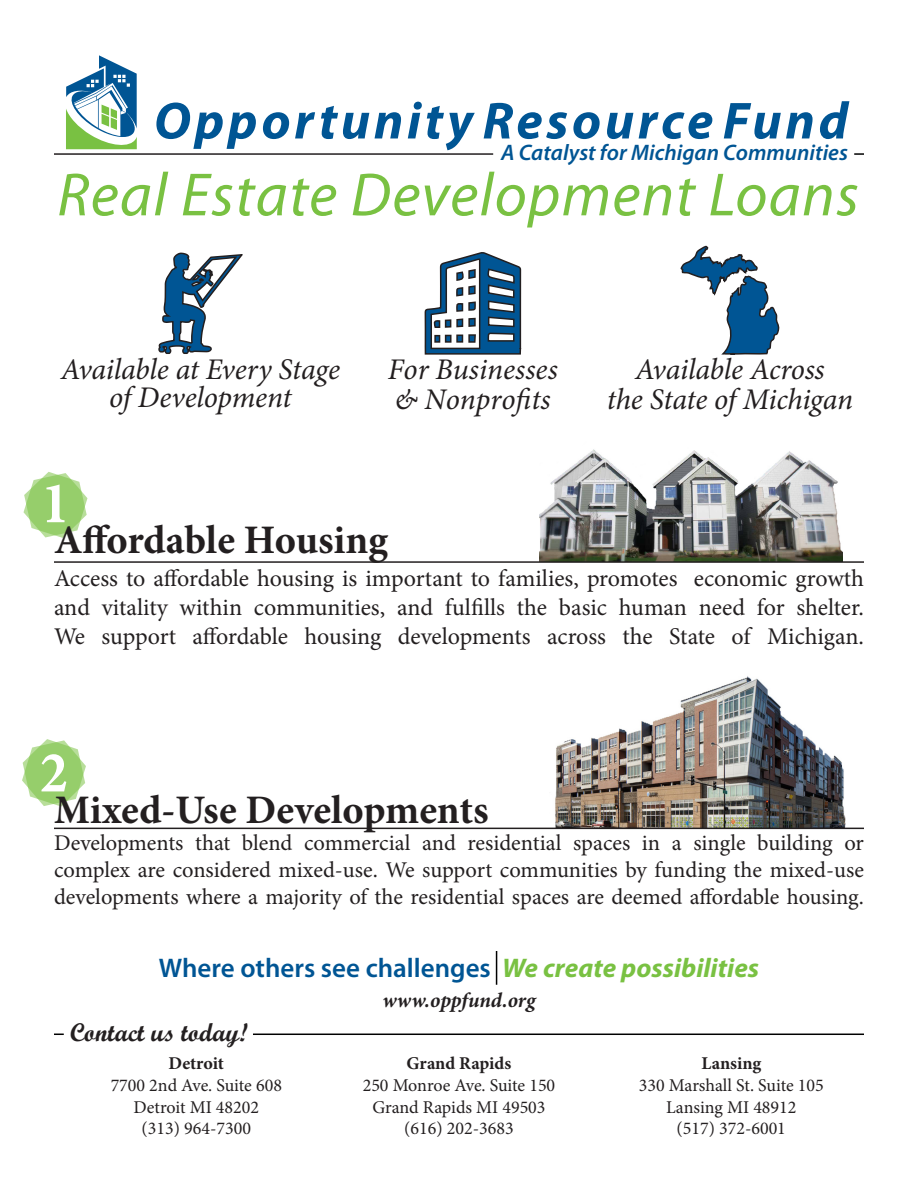
<style>
.page{position:relative;width:918px;height:1188px;background:#fff}
.page>*{position:absolute;margin:0;border:0;box-sizing:border-box;transform-origin:0 0}
.t1{font:italic 61.5px "Myriad Pro";letter-spacing:.02em;color:#79c142}
.t2{font:italic 700 52.5px "Myriad Pro";letter-spacing:.07em;color:#005594}
.t3{font:700 40.5px "Minion Pro";letter-spacing:-.005em;color:#231f20}
.t4{font:italic 30px/28.5px "Minion Pro";letter-spacing:-.005em;color:#231f20;text-align:center}
.t5{font:600 27px "Myriad Pro";color:#005594}
.t6{font:25.5px "Script MT Bold";color:#231f20}
.t7{font:24px/28.8px "Minion Pro";letter-spacing:-.005em;color:#231f20;text-align:justify}
.t8{font:22.5px/27px "Minion Pro";color:#231f20;text-align:justify}
.t9{font:italic 600 22.5px "Myriad Pro";color:#005594}
.t10{font:italic 700 21px "Minion Pro";letter-spacing:-.005em;color:#231f20}
.t11{font:18px "Minion Pro";color:#231f20}
.t12{font:700 18px "Minion Pro";letter-spacing:-.005em;color:#231f20}
.s1{font-weight:700;font-style:italic;color:#79c142}
</style>
<div class="page">
<img style="left:549px;top:676px;width:296px;height:152px">
<img style="left:539px;top:449px;width:303px;height:112px">
<hr style="left:54px;top:153px;width:439px;height:2px;background:#231f20">
<svg style="left:66px;top:55px;width:71px;height:94px"></svg>
<svg style="left:854px;top:153px;width:10px;height:2px"></svg>
<hr style="left:253px;top:1034px;width:611px;height:1px;background:#000">
<hr style="left:496px;top:951px;width:1px;height:34px;background:#000">
<hr style="left:54px;top:828px;width:810px;height:1px;background:#231f20">
<hr style="left:54px;top:561px;width:810px;height:2px;background:#231f20">
<svg style="left:22px;top:739px;width:64px;height:68px"></svg>
<svg style="left:24px;top:472px;width:63px;height:66px"></svg>
<svg style="left:680px;top:245px;width:100px;height:110px"></svg>
<svg style="left:424px;top:252px;width:98px;height:103px"></svg>
<div style="left:434px;top:335px;width:6px;height:8px;border:2px solid #231f20"></div>
<svg style="left:158px;top:252px;width:85px;height:102px"></svg>
<p class="t2" style="left:154px;top:87px;width:696px">Opportunity Resource Fund</p>
<p class="t1" style="left:57px;top:157px;width:803px">Real Estate Development Loans</p>
<p class="t9" style="left:501px;top:138px;width:348px">A Catalyst for Michigan Communities</p>
<p class="t4" style="left:61px;top:355px;width:281px">Available at Every Stage of Development</p>
<p class="t4" style="left:388px;top:354px;width:171px;line-height:30px;text-align:left">For Businesses &amp; Nonprofits</p>
<p class="t4" style="left:635px;top:355px;width:191px">Available Across</p>
<p class="t4" style="left:607px;top:385px;width:248px">the State of Michigan</p>
<p class="t3" style="left:54px;top:512px;width:336px">Affordable Housing</p>
<p class="t7" style="left:54px;top:564px;width:812px">Access to affordable housing is important to families, promotes economic growth and vitality within communities, and fulfills the basic human need for shelter.<br>We support affordable housing developments across the State of Michigan.</p>
<p class="t3" style="left:54px;top:781px;width:436px">Mixed-Use Developments</p>
<p class="t8" style="left:54px;top:829px;width:812px">Developments that blend commercial and residential spaces in a single building or complex are considered mixed-use. We support communities by funding the mixed-use developments where a majority of the residential spaces are deemed affordable housing.</p>
<p class="t5" style="left:159px;top:951px;width:602px">Where others see challenges <span class="s1">We create possibilities</span></p>
<p class="t6" style="left:70px;top:1016px;width:179px">Contact us today!</p>
<p class="t12" style="left:169px;top:1051px;width:57px">Detroit</p>
<p class="t11" style="left:111px;top:1073px;width:173px">7700 2nd Ave. Suite 608</p>
<p class="t11" style="left:134px;top:1095px;width:127px">Detroit MI 48202</p>
<p class="t11" style="left:142px;top:1116px;width:111px">(313) 964-7300</p>
<p class="t10" style="left:382px;top:985px;width:155px">www.oppfund.org</p>
<p class="t12" style="left:407px;top:1051px;width:106px">Grand Rapids</p>
<p class="t11" style="left:363px;top:1073px;width:194px">250 Monroe Ave. Suite 150</p>
<p class="t11" style="left:372px;top:1095px;width:175px">Grand Rapids MI 49503</p>
<p class="t11" style="left:404px;top:1116px;width:111px">(616) 202-3683</p>
<p class="t12" style="left:701px;top:1051px;width:61px">Lansing</p>
<p class="t11" style="left:639px;top:1073px;width:186px">330 Marshall St. Suite 105</p>
<p class="t11" style="left:666px;top:1095px;width:132px">Lansing MI 48912</p>
<p class="t11" style="left:677px;top:1116px;width:111px">(517) 372-6001</p>
</div>
